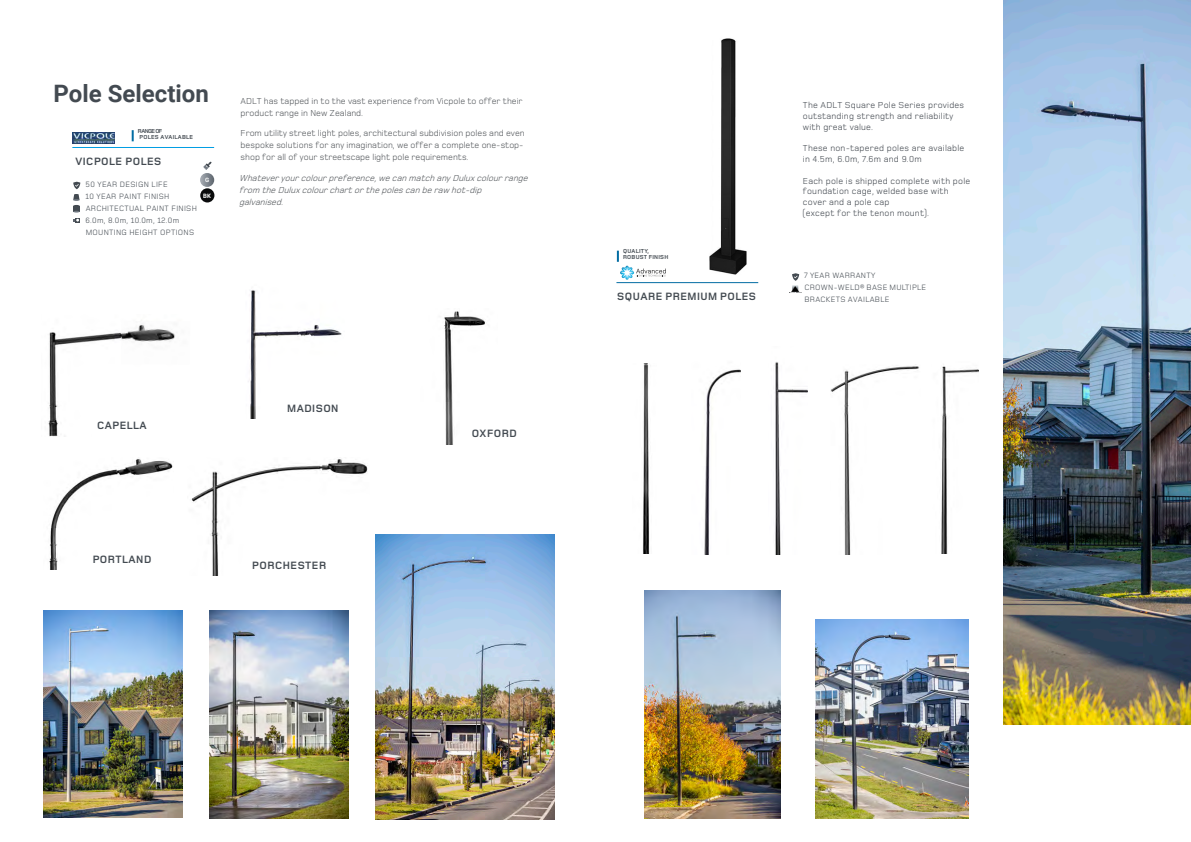
<style>
.page{position:relative;width:1191px;height:842px;background:#fff}
.page>*{position:absolute;margin:0;border:0;box-sizing:border-box;transform-origin:0 0}
.Large_heading_2{font:700 24px "Roboto";color:#434a51}
.app_titles{font:700 11px "Foundry Monoline";letter-spacing:.045em;color:#434a51}
.paragraph{font:9px/12px "Foundry Monoline";color:#565a5e}
.t1{font:9px/10.8px "Foundry Monoline";letter-spacing:.025em;color:#444a51}
.paragraph-2{font:italic 9px/12px "Foundry Monoline";color:#565a5e}
.Product_features{font:8px/12px "Foundry Monoline";letter-spacing:.035em;color:#434a51}
.feature_box{font:700 6px/6px "Foundry Monoline";letter-spacing:.035em;color:#434a51}
.colour_numbers{font:700 6px "Roboto";color:#fff}
</style>
<div class="page">
<img style="left:830px;top:366px;width:89px;height:189px">
<svg style="left:203px;top:162px;width:9px;height:8px"></svg>
<div style="left:200px;top:188px;width:14px;height:14px;background:#0a0b0c;border-radius:50%"></div>
<svg style="left:200px;top:173px;width:14px;height:14px"></svg>
<svg style="left:791px;top:273px;width:9px;height:19px"></svg>
<hr style="left:616px;top:282px;width:142px;height:1px;background:#036da3">
<hr style="left:72px;top:147px;width:142px;height:1px;background:#009ee3">
<svg style="left:73px;top:182px;width:7px;height:41px"></svg>
<img style="left:72px;top:132px;width:43px;height:11px">
<svg style="left:132px;top:130px;width:2px;height:11px"></svg>
<svg style="left:617px;top:251px;width:49px;height:29px"></svg>
<img style="left:1003px;top:1px;width:188px;height:723px">
<img style="left:376px;top:534px;width:178px;height:285px">
<img style="left:704px;top:369px;width:36px;height:185px">
<img style="left:816px;top:620px;width:152px;height:198px">
<img style="left:248px;top:290px;width:94px;height:128px">
<img style="left:774px;top:362px;width:33px;height:192px">
<img style="left:644px;top:590px;width:136px;height:228px">
<img style="left:48px;top:332px;width:73px;height:105px">
<img style="left:941px;top:366px;width:37px;height:188px">
<img style="left:444px;top:311px;width:41px;height:133px">
<img style="left:210px;top:610px;width:138px;height:208px">
<img style="left:643px;top:364px;width:7px;height:190px">
<img style="left:44px;top:610px;width:138px;height:208px">
<img style="left:191px;top:459px;width:177px;height:116px">
<img style="left:49px;top:459px;width:124px;height:111px">
<img style="left:121px;top:324px;width:54px;height:18px">
<img style="left:709px;top:38px;width:38px;height:237px">
<p class="Large_heading_2" style="left:53px;top:77px;width:157px">Pole Selection</p>
<p class="feature_box" style="left:138px;top:128px;width:57px">RANGE OF<br>POLES AVAILABLE</p>
<p class="app_titles" style="left:75px;top:155px;width:87px">VICPOLE POLES</p>
<p class="colour_numbers" style="left:205px;top:176px;width:6px">G</p>
<p class="Product_features" style="left:86px;top:178px;width:113px">50 YEAR DESIGN LIFE<br>10 YEAR PAINT FINISH<br>ARCHITECTUAL PAINT FINISH<br>6.0m, 8.0m, 10.0m, 12.0m<br>MOUNTING HEIGHT OPTIONS</p>
<p class="colour_numbers" style="left:203px;top:191px;width:9px">BK</p>
<p class="paragraph" style="left:241px;top:95px;width:283px">ADLT has tapped in to the vast experience from Vicpole to offer their product range in New Zealand.</p>
<p class="paragraph" style="left:241px;top:128px;width:286px">From utility street light poles, architectural subdivision poles and even bespoke solutions for any imagination, we offer a complete one-stop&shy;shop for all of your streetscape light pole requirements.</p>
<p class="paragraph-2" style="left:239px;top:172px;width:293px">Whateveryourcolourpreference,wecanmatchanyDuluxcolourrange from theDuluxcolourchartorthepolescanberaw hot-dip galvanised.</p>
<p class="app_titles" style="left:97px;top:419px;width:51px">CAPELLA</p>
<p class="app_titles" style="left:93px;top:554px;width:60px">PORTLAND</p>
<p class="app_titles" style="left:287px;top:402px;width:53px">MADISON</p>
<p class="app_titles" style="left:252px;top:559px;width:76px">PORCHESTER</p>
<p class="app_titles" style="left:472px;top:428px;width:47px">OXFORD</p>
<p class="feature_box" style="left:623px;top:249px;width:47px">QUALITY,<br>ROBUST FINISH</p>
<p class="app_titles" style="left:617px;top:290px;width:140px">SQUARE PREMIUM POLES</p>
<p class="t1" style="left:803px;top:100px;width:163px">The ADLT Square Pole Series provides outstanding strength and reliability with great value.</p>
<p class="t1" style="left:803px;top:143px;width:163px">These non-tapered poles are available in 4.5m, 6.0m, 7.6m and 9.0m</p>
<p class="t1" style="left:803px;top:176px;width:169px">Each pole is shipped complete with pole foundation cage, welded base with cover and a pole cap<br>(except for the tenon mount).</p>
<p class="Product_features" style="left:804px;top:270px;width:123px">7 YEAR WARRANTY<br>CROWN-WELD® BASE MULTIPLE<br>BRACKETS AVAILABLE</p>
</div>
